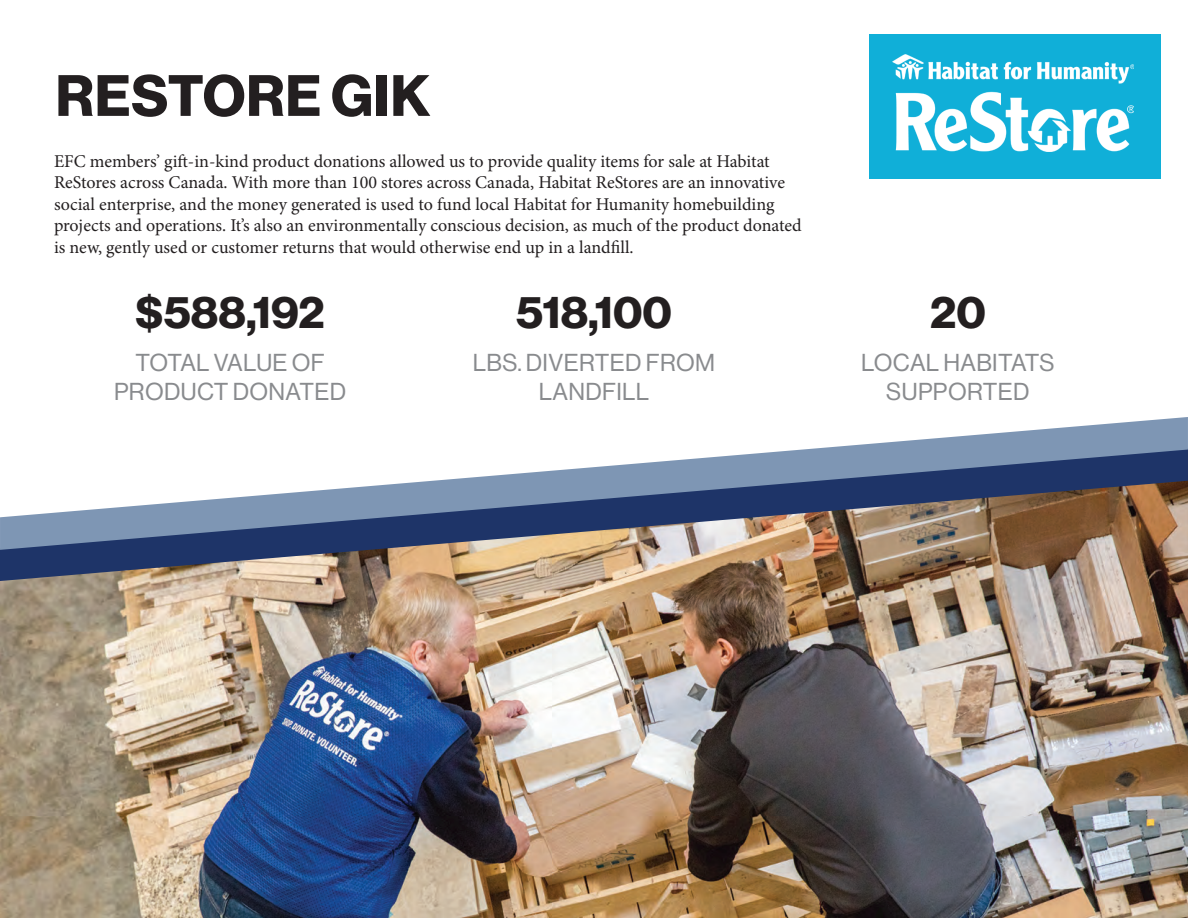
<style>
.page{position:relative;width:1188px;height:918px;background:#fff}
.page>*{position:absolute;margin:0;border:0;box-sizing:border-box;transform-origin:0 0}
.t1{font:57px "N Haas Grotesk DS Pro 75 Bd";letter-spacing:.015em;color:#231f20}
.t2{font:45px "N Haas Grotesk DS Pro 75 Bd";color:#231f20}
.t3{font:24px/28.8px "N Haas Grotesk DS Pro 55 Rg";letter-spacing:.015em;color:#898b8e;text-align:center}
.t4{font:18px/21.6px "Minion Pro";letter-spacing:-.005em;color:#231f20}
</style>
<div class="page">
<img style="left:0;top:581px;width:1188px;height:337px">
<div style="left:869px;top:34px;width:292px;height:145px;background:#10afd8"></div>
<img style="left:0;top:550px;width:1188px;height:31px">
<svg style="left:0;top:417px;width:1188px;height:133px"></svg>
<img style="left:893px;top:54px;width:241px;height:98px">
<h1 class="t1" style="left:56px;top:63px;width:376px">RESTORE GIK</h1>
<p class="t4" style="left:54px;top:150px;width:749px">EFC members’ gift-in-kind product donations allowed us to provide quality items for sale at Habitat ReStores across Canada. With more than 100 stores across Canada, Habitat ReStores are an innovative social enterprise, and the money generated is used to fund local Habitat for Humanity homebuilding projects and operations. It’s also an environmentally conscious decision, as much of the product donated is new, gently used or customer returns that would otherwise end up in a landfill.</p>
<h2 class="t2" style="left:136px;top:286px;width:190px">$588,192</h2>
<h2 class="t2" style="left:516px;top:286px;width:157px">518,100</h2>
<h2 class="t2" style="left:930px;top:286px;width:57px">20</h2>
<h3 class="t3" style="left:114px;top:348px;width:234px">TOTAL VALUE OF<br>PRODUCT DONATED</h3>
<h3 class="t3" style="left:473px;top:348px;width:244px">LBS. DIVERTED FROM<br>LANDFILL</h3>
<h3 class="t3" style="left:861px;top:348px;width:195px">LOCAL HABITATS<br>SUPPORTED</h3>
</div>
